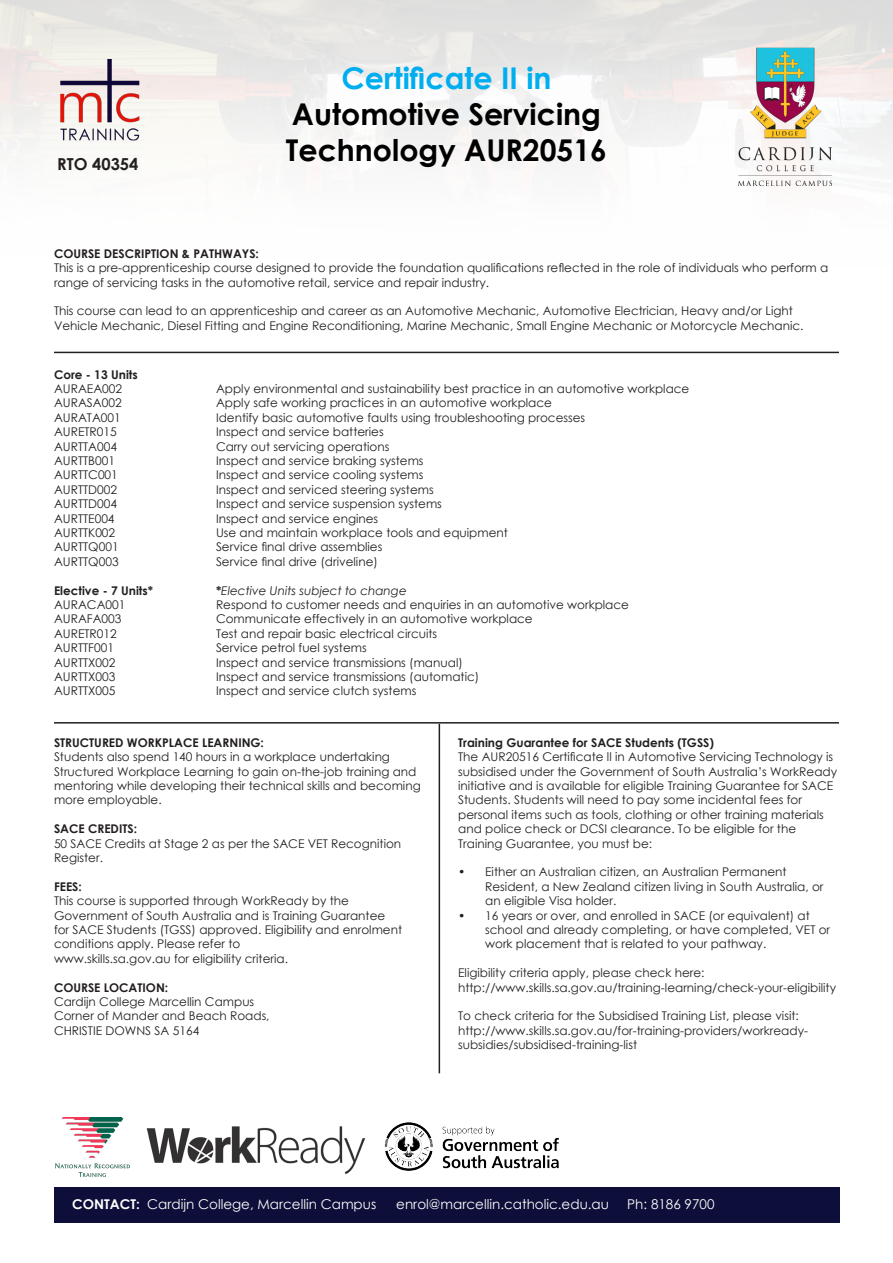
<style>
.page{position:relative;width:893px;height:1263px;background:#fff}
.page>*{position:absolute;margin:0;border:0;box-sizing:border-box;transform-origin:0 0}
.t1{font:700 30px "Century Gothic";color:#000}
.t2{font:700 30px "Century Gothic";color:#00aeef}
.t3{font:700 16.5px "Century Gothic";color:#231f20}
.t4{font:13.5px "Century Gothic";color:#fff}
.t5{font:12px/14.4px "Century Gothic";color:#231f20}
.t6{font:700 12px "Century Gothic";color:#231f20}
.t7{font:italic 12px "Century Gothic";color:#231f20}
.s1{font-weight:700;font-style:normal}
.s2{font-weight:700}
</style>
<div class="page">
<img style="left:0;top:0;width:893px;height:1218px">
<img style="left:54px;top:53px;width:92px;height:98px">
<img style="left:736px;top:45px;width:98px;height:145px">
<hr style="left:54px;top:352px;width:785px;height:1px;background:#231f20">
<hr style="left:54px;top:722px;width:785px;height:1px;background:#231f20">
<hr style="left:439px;top:724px;width:1px;height:349px;background:#231f20">
<img style="left:383px;top:1122px;width:180px;height:51px">
<img style="left:145px;top:1125px;width:220px;height:51px">
<img style="left:56px;top:1117px;width:74px;height:60px">
<div style="left:54px;top:1187px;width:785px;height:36px;background:#0d0e39"></div>
<p class="t3" style="left:57px;top:152px;width:83px">RTO 40354</p>
<p class="t2" style="left:341px;top:55px;width:212px">Certificate II in</p>
<p class="t1" style="left:292px;top:91px;width:310px">Automotive Servicing</p>
<p class="t1" style="left:286px;top:127px;width:323px">Technology AUR20516</p>
<p class="t6" style="left:54px;top:244px;width:206px">COURSE DESCRIPTION &amp; PATHWAYS:</p>
<p class="t5" style="left:54px;top:260px;width:776px">This is a pre-apprenticeship course designed to provide the foundation qualifications reflected in the role of individuals who perform a range of servicing tasks in the automotive retail, service and repair industry.</p>
<p class="t5" style="left:54px;top:304px;width:751px">This course can lead to an apprenticeship and career as an Automotive Mechanic, Automotive Electrician, Heavy and/or Light<br>Vehicle Mechanic, Diesel Fitting and Engine Reconditioning, Marine Mechanic, Small Engine Mechanic or Motorcycle Mechanic.</p>
<p class="t6" style="left:54px;top:365px;width:85px">Core - 13 Units</p>
<p class="t5" style="left:54px;top:381px;width:70px">AURAEA002</p>
<p class="t5" style="left:216px;top:381px;width:475px">Apply environmental and sustainability best practice in an automotive workplace</p>
<p class="t5" style="left:54px;top:396px;width:69px">AURASA002</p>
<p class="t5" style="left:216px;top:396px;width:337px">Apply safe working practices in an automotive workplace</p>
<p class="t5" style="left:54px;top:410px;width:68px">AURATA001</p>
<p class="t5" style="left:216px;top:410px;width:371px">Identify basic automotive faults using troubleshooting processes</p>
<p class="t5" style="left:54px;top:424px;width:64px">AURETR015</p>
<p class="t5" style="left:216px;top:424px;width:169px">Inspect and service batteries</p>
<p class="t5" style="left:54px;top:439px;width:65px">AURTTA004</p>
<p class="t5" style="left:216px;top:439px;width:175px">Carry out servicing operations</p>
<p class="t5" style="left:54px;top:453px;width:63px">AURTTB001</p>
<p class="t5" style="left:216px;top:453px;width:209px">Inspect and service braking systems</p>
<p class="t5" style="left:54px;top:468px;width:65px">AURTTC001</p>
<p class="t5" style="left:216px;top:468px;width:209px">Inspect and service cooling systems</p>
<p class="t5" style="left:54px;top:482px;width:65px">AURTTD002</p>
<p class="t5" style="left:216px;top:482px;width:219px">Inspect and serviced steering systems</p>
<p class="t5" style="left:54px;top:496px;width:65px">AURTTD004</p>
<p class="t5" style="left:216px;top:496px;width:227px">Inspect and service suspension systems</p>
<p class="t5" style="left:54px;top:511px;width:62px">AURTTE004</p>
<p class="t5" style="left:216px;top:511px;width:164px">Inspect and service engines</p>
<p class="t5" style="left:54px;top:525px;width:63px">AURTTK002</p>
<p class="t5" style="left:216px;top:525px;width:293px">Use and maintain workplace tools and equipment</p>
<p class="t5" style="left:54px;top:540px;width:66px">AURTTQ001</p>
<p class="t5" style="left:216px;top:540px;width:168px">Service final drive assemblies</p>
<p class="t5" style="left:54px;top:554px;width:66px">AURTTQ003</p>
<p class="t5" style="left:216px;top:554px;width:163px">Service final drive (driveline)</p>
<p class="t6" style="left:54px;top:581px;width:101px">Elective - 7 Units*</p>
<p class="t7" style="left:216px;top:582px;width:192px"><span class="s1">*</span>Elective Units subject to change</p>
<p class="t5" style="left:54px;top:597px;width:73px">AURACA001</p>
<p class="t5" style="left:216px;top:597px;width:414px">Respond to customer needs and enquiries in an automotive workplace</p>
<p class="t5" style="left:54px;top:612px;width:69px">AURAFA003</p>
<p class="t5" style="left:216px;top:612px;width:318px">Communicate effectively in an automotive workplace</p>
<p class="t5" style="left:54px;top:626px;width:64px">AURETR012</p>
<p class="t5" style="left:216px;top:626px;width:223px">Test and repair basic electrical circuits</p>
<p class="t5" style="left:54px;top:640px;width:62px">AURTTF001</p>
<p class="t5" style="left:216px;top:640px;width:152px">Service petrol fuel systems</p>
<p class="t5" style="left:54px;top:655px;width:63px">AURTTX002</p>
<p class="t5" style="left:216px;top:655px;width:248px">Inspect and service transmissions (manual)</p>
<p class="t5" style="left:54px;top:669px;width:63px">AURTTX003</p>
<p class="t5" style="left:216px;top:669px;width:265px">Inspect and service transmissions (automatic)</p>
<p class="t5" style="left:54px;top:684px;width:63px">AURTTX005</p>
<p class="t5" style="left:216px;top:684px;width:202px">Inspect and service clutch systems</p>
<p class="t6" style="left:54px;top:733px;width:211px">STRUCTURED WORKPLACE LEARNING:</p>
<p class="t5" style="left:54px;top:749px;width:368px">Students also spend 140 hours in a workplace undertaking Structured Workplace Learning to gain on-the-job training and mentoring while developing their technical skills and becoming more employable.</p>
<p class="t6" style="left:54px;top:820px;width:85px">SACE CREDITS:</p>
<p class="t5" style="left:54px;top:836px;width:349px">50 SACE Credits at Stage 2 as per the SACE VET Recognition<br>Register.</p>
<p class="t6" style="left:54px;top:877px;width:29px">FEES:</p>
<p class="t5" style="left:54px;top:893px;width:350px">This course is supported through WorkReady by the Government of South Australia and is Training Guarantee for SACE Students (TGSS) approved. Eligibility and enrolment conditions apply. Please refer to</p>
<p class="t5" style="left:54px;top:951px;width:236px">www.skills.sa.gov.au for eligibility criteria.</p>
<p class="t6" style="left:54px;top:978px;width:116px">COURSE LOCATION:</p>
<p class="t5" style="left:54px;top:994px;width:202px">Cardijn College Marcellin Campus</p>
<p class="t5" style="left:54px;top:1009px;width:217px">Corner of Mander and Beach Roads,</p>
<p class="t5" style="left:54px;top:1023px;width:147px">CHRISTIE DOWNS SA 5164</p>
<p class="t6" style="left:458px;top:733px;width:257px">Training Guarantee for SACE Students (TGSS)</p>
<p class="t5" style="left:458px;top:749px;width:381px">The AUR20516 Certificate ll in Automotive Servicing Technology is subsidised under the Government of South Australia’s WorkReady initiative and is available for eligible Training Guarantee for SACE Students. Students will need to pay some incidental fees for personal items such as tools, clothing or other training materials and police check or DCSI clearance. To be eligible for the Training Guarantee, you must be:</p>
<p class="t5" style="left:485px;top:865px;width:340px;text-indent:-27px">• Either an Australian citizen, an Australian Permanent<br>Resident, a New Zealand citizen living in South Australia, or an eligible Visa holder.</p>
<p class="t5" style="left:485px;top:908px;width:347px;text-indent:-27px">• 16 years or over, and enrolled in SACE (or equivalent) at school and already completing, or have completed, VET or work placement that is related to your pathway.</p>
<p class="t5" style="left:458px;top:965px;width:248px">Eligibility criteria apply, please check here:</p>
<p class="t5" style="left:458px;top:980px;width:379px">http://www.skills.sa.gov.au/training-learning/check-your-eligibility</p>
<p class="t5" style="left:458px;top:1009px;width:342px">To check criteria for the Subsidised Training List, please visit:</p>
<p class="t5" style="left:458px;top:1023px;width:351px">http://www.skills.sa.gov.au/for-training-providers/workready&shy;subsidies/subsidised-training-list</p>
<p class="t4" style="left:72px;top:1195px;width:306px"><span class="s2">CONTACT:</span> Cardijn College, Marcellin Campus</p>
<p class="t4" style="left:396px;top:1195px;width:214px">enrol@marcellin.catholic.edu.au</p>
<p class="t4" style="left:627px;top:1195px;width:89px">Ph: 8186 9700</p>
</div>
